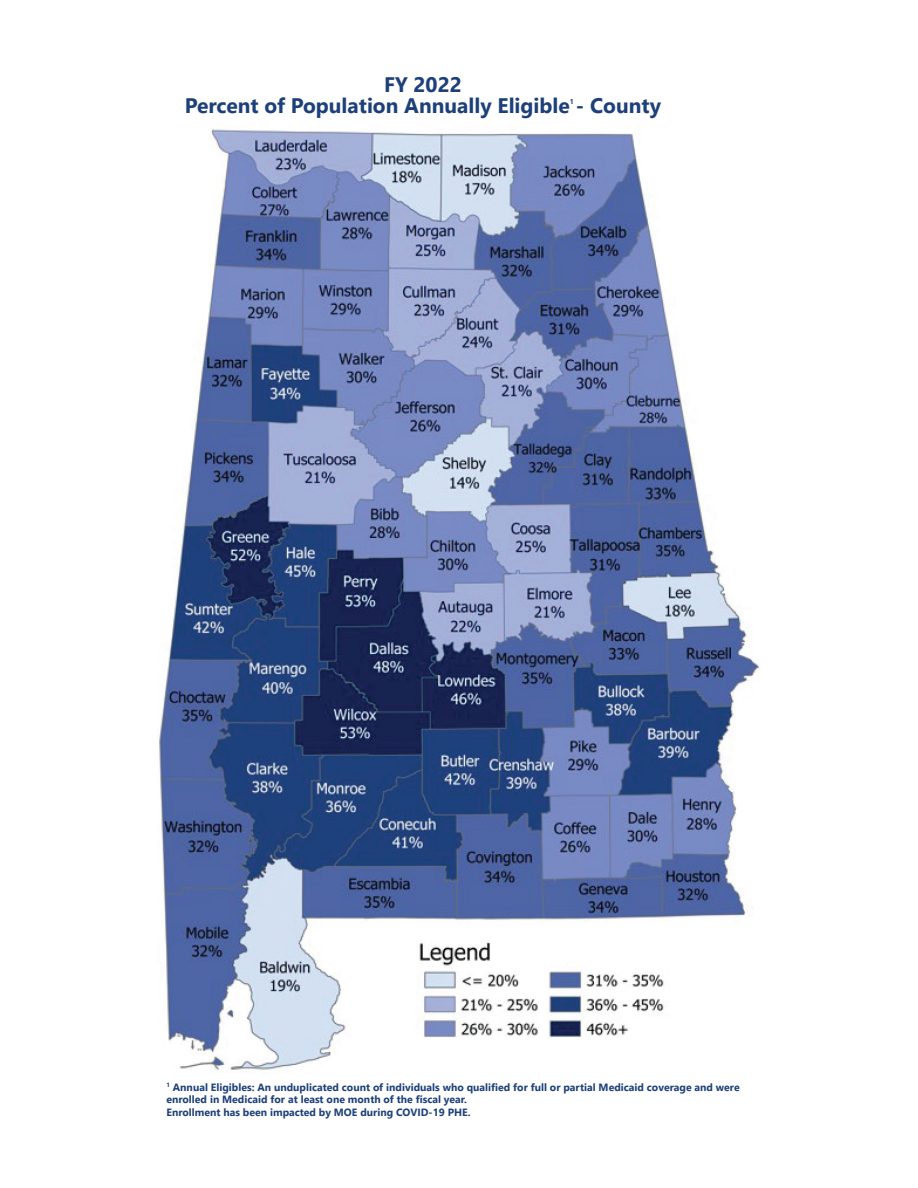
<style>
.page{position:relative;width:918px;height:1188px;background:#fff}
.page>*{position:absolute;margin:0;border:0;box-sizing:border-box;transform-origin:0 0}
.t1{font:700 21px/21px "Nirmala UI";color:#1d407a;text-align:center}
.t2{font:700 10.5px/12.6px "Nirmala UI";color:#1d407a}
.t3{font:700 7.05px "Nirmala UI";color:#1d407a}
</style>
<div class="page">
<img style="left:159px;top:128px;width:601px;height:942px">
<h1 class="t1" style="left:185px;top:73px;width:478px">FY 2022<br>Percent of Population Annually Eligible - County</h1>
<p class="t3" style="left:570px;top:96px;width:6px">1</p>
<p class="t2" style="left:166px;top:1080px;width:575px"><sup>1</sup> Annual Eligibles: An unduplicated count of individuals who qualified for full or partial Medicaid coverage and were enrolled in Medicaid for at least one month of the fiscal year.<br>Enrollment has been impacted by MOE during COVID-19 PHE.</p>
</div>
